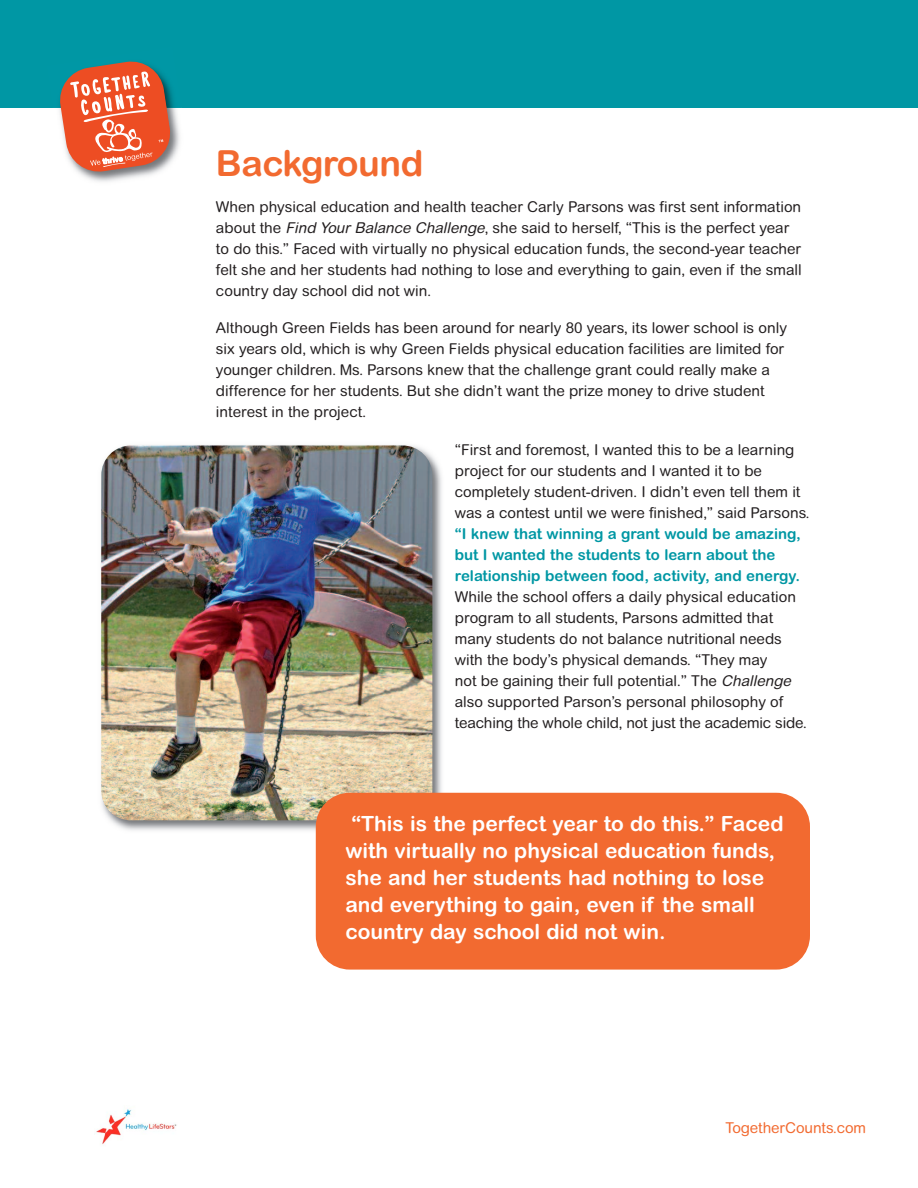
<style>
.page{position:relative;width:918px;height:1188px;background:#fff}
.page>*{position:absolute;margin:0;border:0;box-sizing:border-box;transform-origin:0 0}
.t1{font:700 36px "Arial Rounded MT Std";letter-spacing:-.01em;color:#f26a30}
.t2{font:700 21px/27px "Arial Rounded MT Std";color:#fff}
.t3{font:15px/21px "Arial Rounded MT Std";color:#231f20}
.t4{font:700 15px/21px "Arial Rounded MT Std";color:#0097a4}
.t5{font:15px "Arial Rounded MT Std";letter-spacing:-.005em;color:#f26a30}
.s1{font-style:italic}
</style>
<div class="page">
<div style="left:0;top:0;width:918px;height:108px;background:#0097a4"></div>
<img style="left:81px;top:108px;width:99px;height:74px">
<svg style="left:59px;top:61px;width:113px;height:113px"></svg>
<img style="left:101px;top:445px;width:347px;height:390px">
<img style="left:102px;top:446px;width:330px;height:374px;border-radius:30px">
<div style="left:316px;top:793px;width:494px;height:177px;background:#f26a30;border-radius:34px"></div>
<img style="left:96px;top:1109px;width:81px;height:36px">
<h1 class="t1" style="left:216px;top:150px;width:209px">Background</h1>
<p class="t3" style="left:216px;top:198px;width:587px">When physical education and health teacher Carly Parsons was first sent information about the <span class="s1">Find Your Balance Challenge</span>, she said to herself, “This is the perfect year to do this.” Faced with virtually no physical education funds, the second-year teacher felt she and her students had nothing to lose and everything to gain, even if the small country day school did not win.</p>
<p class="t3" style="left:216px;top:319px;width:573px">Although Green Fields has been around for nearly 80 years, its lower school is only six years old, which is why Green Fields physical education facilities are limited for younger children. Ms. Parsons knew that the challenge grant could really make a difference for her students. But she didn’t want the prize money to drive student interest in the project.</p>
<p class="t3" style="left:455px;top:441px;width:356px">“First and foremost, I wanted this to be a learning project for our students and I wanted it to be completely student-driven. I didn’t even tell them it was a contest until we were finished,” said Parsons.</p>
<p class="t4" style="left:455px;top:525px;width:348px">“I knew that winning a grant would be amazing, but I wanted the students to learn about the relationship between food, activity, and energy.</p>
<p class="t3" style="left:455px;top:588px;width:353px">While the school offers a daily physical education program to all students, Parsons admitted that many students do not balance nutritional needs with the body’s physical demands. “They may<br>not be gaining their full potential.” The <span class="s1">Challenge </span>also supported Parson’s personal philosophy of teaching the whole child, not just the academic side.</p>
<h2 class="t2" style="left:345px;top:812px;width:440px">“This is the perfect year to do this.” Faced with virtually no physical education funds, she and her students had nothing to lose and everything to gain, even if the small country day school did not win.</h2>
<p class="t5" style="left:726px;top:1122px;width:142px">TogetherCounts.com</p>
</div>
